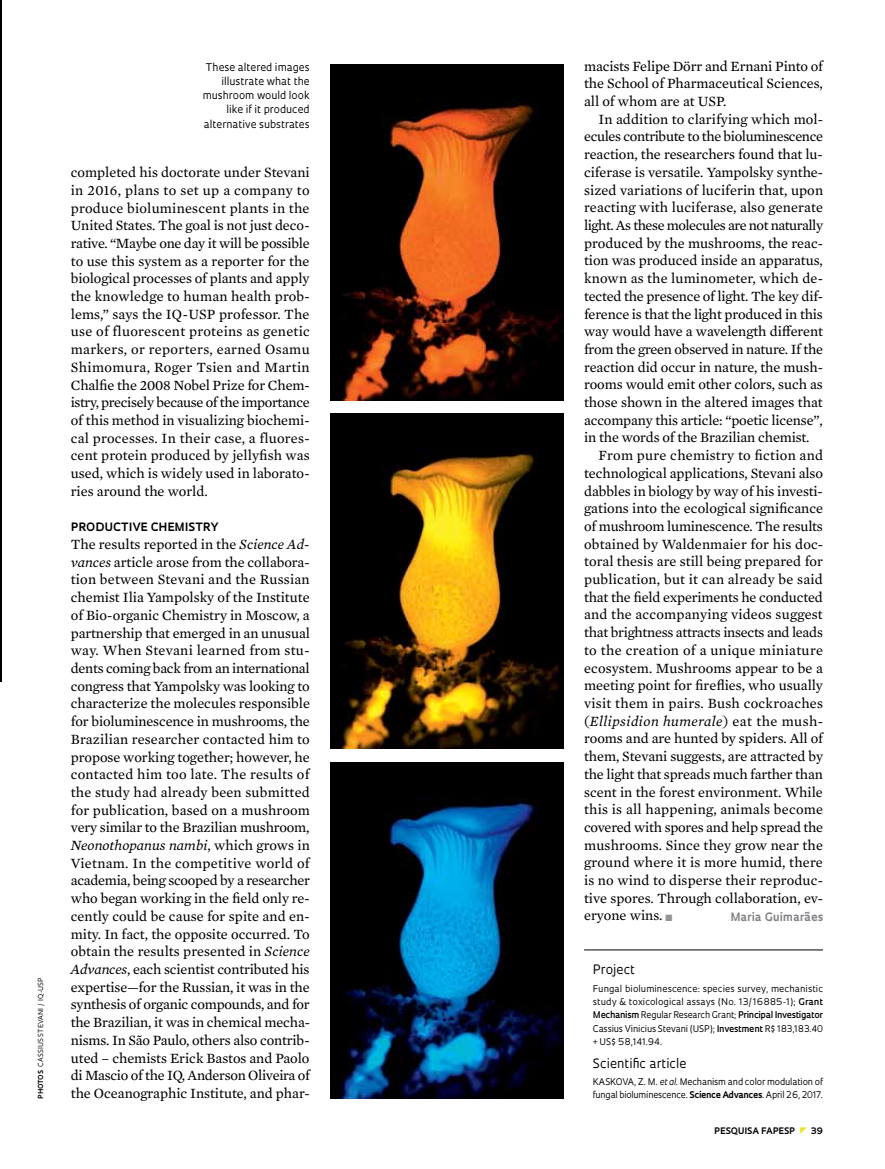
<style>
.page{position:relative;width:885px;height:1169px;background:#fff}
.page>*{position:absolute;margin:0;border:0;box-sizing:border-box;transform-origin:0 0}
.t1{font:14.4px/17.7px "Mercury Text G2";letter-spacing:-.005em;color:#000;text-align:justify}
.t2{font:14.4px "Mercury Text G2";letter-spacing:.015em;color:#000}
.t3{font:14.4px "Mercury Text G2";letter-spacing:-.03em;color:#000}
.t4{font:14.4px "Mercury Text G2";letter-spacing:-.025em;color:#000}
.t5{font:14.4px "Mercury Text G2";letter-spacing:.02em;color:#000}
.t6{font:italic 14.4px "Mercury Text G2";letter-spacing:.03em;color:#000}
.t7{font:14.4px "Mercury Text G2";letter-spacing:.025em;color:#000}
.t8{font:12.6px "Oculum";color:#000}
.t9{font:700 11.25px "Oculum";letter-spacing:.035em;color:#000}
.t10{font:700 11.25px "Oculum";letter-spacing:.01em;color:#808285}
.t11{font:10.35px/14.1px "Oculum";color:#000;text-align:right}
.t12{font:9px/13.2px "Oculum";letter-spacing:-.015em;color:#000;text-align:justify}
.t13{font:700 8.7px "Oculum";letter-spacing:.015em;color:#000}
.t14{font:6.75px "Oculum";letter-spacing:.015em;color:#000}
.s1{font-weight:700}
.s2{font-style:italic}
.s3{font-style:normal}
.s4{color:#939598}
.s5{font-weight:600}
</style>
<div class="page">
<img style="left:0;top:0;width:2px;height:682px">
<img style="left:331px;top:65px;width:232px;height:335px">
<img style="left:331px;top:413px;width:232px;height:335px">
<img style="left:331px;top:762px;width:232px;height:336px">
<hr style="left:584px;top:949px;width:239px;height:1px;background:#000">
<p class="t14" style="left:36px;top:1098px;width:122px;rotate:-90deg"><span class="s1">photos</span> Cassius stevani / iq-usp</p>
<p class="t11" style="left:203px;top:60px;width:109px">These altered images illustrate what the mushroom would look like if it produced alternative substrates</p>
<p class="t1" style="left:71px;top:163px;width:241px">completed his doctorate under Stevani in 2016, plans to set up a company to produce bioluminescent plants in the United States. The goal is not just deco&shy;rative. “Maybe one day it will be possible to use this system as a reporter for the biological processes of plants and apply the knowledge to human health prob&shy;lems,” says the IQ-USP professor. The use of fluorescent proteins as genetic markers, or reporters, earned Osamu Shimomura, Roger Tsien and Martin Chalfie the 2008 Nobel Prize for Chem&shy;istry, precisely because of the importance of this method in visualizing biochemi&shy;cal processes. In their case, a fluores&shy;cent protein produced by jellyfish was used, which is widely used in laborato&shy;ries around the world.</p>
<p class="t9" style="left:71px;top:519px;width:149px">PRODUCTIVE CHEMISTRY</p>
<p class="t1" style="left:71px;top:534px;width:241px">The results reported in the <span class="s2">Science Ad&shy;vances</span> article arose from the collabora&shy;tion between Stevani and the Russian chemist Ilia Yampolsky of the Institute of Bio-organic Chemistry in Moscow, a partnership that emerged in an unusual way. When Stevani learned from stu&shy;dents coming back from an international congress that Yampolsky was looking to characterize the molecules responsible for bioluminescence in mushrooms, the Brazilian researcher contacted him to propose working together; however, he contacted him too late. The results of the study had already been submitted for publication, based on a mushroom very similar to the Brazilian mushroom, <span class="s2">Neonothopanus nambi</span>, which grows in Vietnam. In the competitive world of academia, being scooped by a researcher who began working in the field only re&shy;cently could be cause for spite and en&shy;mity. In fact, the opposite occurred. To obtain the results presented in <span class="s2">Science Advances</span>, each scientist contributed his expertise—for the Russian, it was in the synthesis of organic compounds, and for the Brazilian, it was in chemical mecha&shy;nisms. In São Paulo, others also contrib&shy;uted – chemists Erick Bastos and Paolo di Mascio of the IQ, Anderson Oliveira of the Oceanographic Institute, and phar-</p>
<p class="t1" style="left:584px;top:56px;width:240px">macists Felipe Dörr and Ernani Pinto of the School of Pharmaceutical Sciences, all of whom are at USP.</p>
<p class="t1" style="left:599px;top:109px;width:226px">In addition to clarifying which mol-</p>
<p class="t4" style="left:584px;top:126px;width:241px">ecules contribute to the bioluminescence</p>
<p class="t1" style="left:584px;top:145px;width:240px">reaction, the researchers found that lu-</p>
<p class="t1" style="left:584px;top:162px;width:240px">ciferase is versatile. Yampolsky synthe-</p>
<p class="t1" style="left:584px;top:180px;width:241px">sized variations of luciferin that, upon</p>
<p class="t1" style="left:584px;top:198px;width:240px">reacting with luciferase, also generate</p>
<p class="t3" style="left:584px;top:215px;width:240px">light. As these molecules are not naturally</p>
<p class="t1" style="left:584px;top:233px;width:240px">produced by the mushrooms, the reac-</p>
<p class="t1" style="left:584px;top:251px;width:240px">tion was produced inside an apparatus,</p>
<p class="t1" style="left:584px;top:269px;width:240px">known as the luminometer, which de-</p>
<p class="t1" style="left:584px;top:286px;width:240px">tected the presence of light. The key dif-</p>
<p class="t1" style="left:584px;top:304px;width:240px">ference is that the light produced in this</p>
<p class="t1" style="left:584px;top:322px;width:241px">way would have a wavelength different</p>
<p class="t1" style="left:584px;top:339px;width:241px">from the green observed in nature. If the</p>
<p class="t1" style="left:584px;top:357px;width:240px">reaction did occur in nature, the mush-</p>
<p class="t1" style="left:584px;top:375px;width:240px">rooms would emit other colors, such as</p>
<p class="t1" style="left:584px;top:392px;width:240px">those shown in the altered images that</p>
<p class="t1" style="left:584px;top:410px;width:240px">accompany this article: “poetic license”,</p>
<p class="t1" style="left:584px;top:428px;width:227px">in the words of the Brazilian chemist.</p>
<p class="t2" style="left:599px;top:445px;width:226px">From pure chemistry to fiction and</p>
<p class="t1" style="left:584px;top:463px;width:240px">technological applications, Stevani also</p>
<p class="t1" style="left:584px;top:481px;width:240px">dabbles in biology by way of his investi-</p>
<p class="t1" style="left:584px;top:499px;width:241px">gations into the ecological significance</p>
<p class="t1" style="left:584px;top:516px;width:240px">of mushroom luminescence. The results</p>
<p class="t1" style="left:584px;top:534px;width:240px">obtained by Waldenmaier for his doc-</p>
<p class="t1" style="left:584px;top:552px;width:240px">toral thesis are still being prepared for</p>
<p class="t2" style="left:584px;top:569px;width:240px">publication, but it can already be said</p>
<p class="t1" style="left:584px;top:587px;width:240px">that the field experiments he conducted</p>
<p class="t2" style="left:584px;top:604px;width:240px">and the accompanying videos suggest</p>
<p class="t1" style="left:584px;top:623px;width:240px">that brightness attracts insects and leads</p>
<p class="t7" style="left:584px;top:639px;width:240px">to the creation of a unique miniature</p>
<p class="t1" style="left:584px;top:658px;width:240px">ecosystem. Mushrooms appear to be a</p>
<p class="t1" style="left:584px;top:676px;width:240px">meeting point for fireflies, who usually</p>
<p class="t5" style="left:584px;top:693px;width:241px">visit them in pairs. Bush cockroaches</p>
<p class="t6" style="left:584px;top:710px;width:241px"><span class="s3">(</span>Ellipsidion humerale<span class="s3">) eat the mush-</span></p>
<p class="t1" style="left:584px;top:729px;width:240px">rooms and are hunted by spiders. All of</p>
<p class="t1" style="left:584px;top:746px;width:240px">them, Stevani suggests, are attracted by</p>
<p class="t1" style="left:584px;top:764px;width:240px">the light that spreads much farther than</p>
<p class="t1" style="left:584px;top:782px;width:240px">scent in the forest environment. While</p>
<p class="t2" style="left:584px;top:799px;width:241px">this is all happening, animals become</p>
<p class="t1" style="left:584px;top:817px;width:241px">covered with spores and help spread the</p>
<p class="t1" style="left:584px;top:835px;width:240px">mushrooms. Since they grow near the</p>
<p class="t2" style="left:584px;top:852px;width:240px">ground where it is more humid, there</p>
<p class="t1" style="left:584px;top:870px;width:240px">is no wind to disperse their reproduc-</p>
<p class="t1" style="left:584px;top:888px;width:240px">tive spores. Through collaboration, ev-</p>
<p class="t1" style="left:584px;top:906px;width:90px">eryone wins. <span class="s4">■</span></p>
<p class="t10" style="left:730px;top:909px;width:94px">Maria Guimarães</p>
<p class="t8" style="left:593px;top:961px;width:44px">Project</p>
<p class="t12" style="left:593px;top:981px;width:232px">Fungal bioluminescence: species survey, mechanistic study &amp; toxicological assays (N o. 13/16885-1); <span class="s5">Grant Mechanism</span> Regular Research Grant; <span class="s5">Principal Investigator </span>Cassius Vinicius Stevani (USP); <span class="s5">Investment</span> R$ 183,183.40 + US$ 58,141.94.</p>
<p class="t8" style="left:593px;top:1054px;width:95px">Scientific article</p>
<p class="t12" style="left:593px;top:1074px;width:232px">KASKOVA, Z. M. <span class="s2">et al</span>. Mechanism and color modulation of fungal bioluminescence. <span class="s1">Science Advances</span>. April 26, 2017.</p>
<p class="t13" style="left:714px;top:1124px;width:81px">pESQUISA FAPESP</p>
<p class="t13" style="left:811px;top:1124px;width:14px">39</p>
</div>
